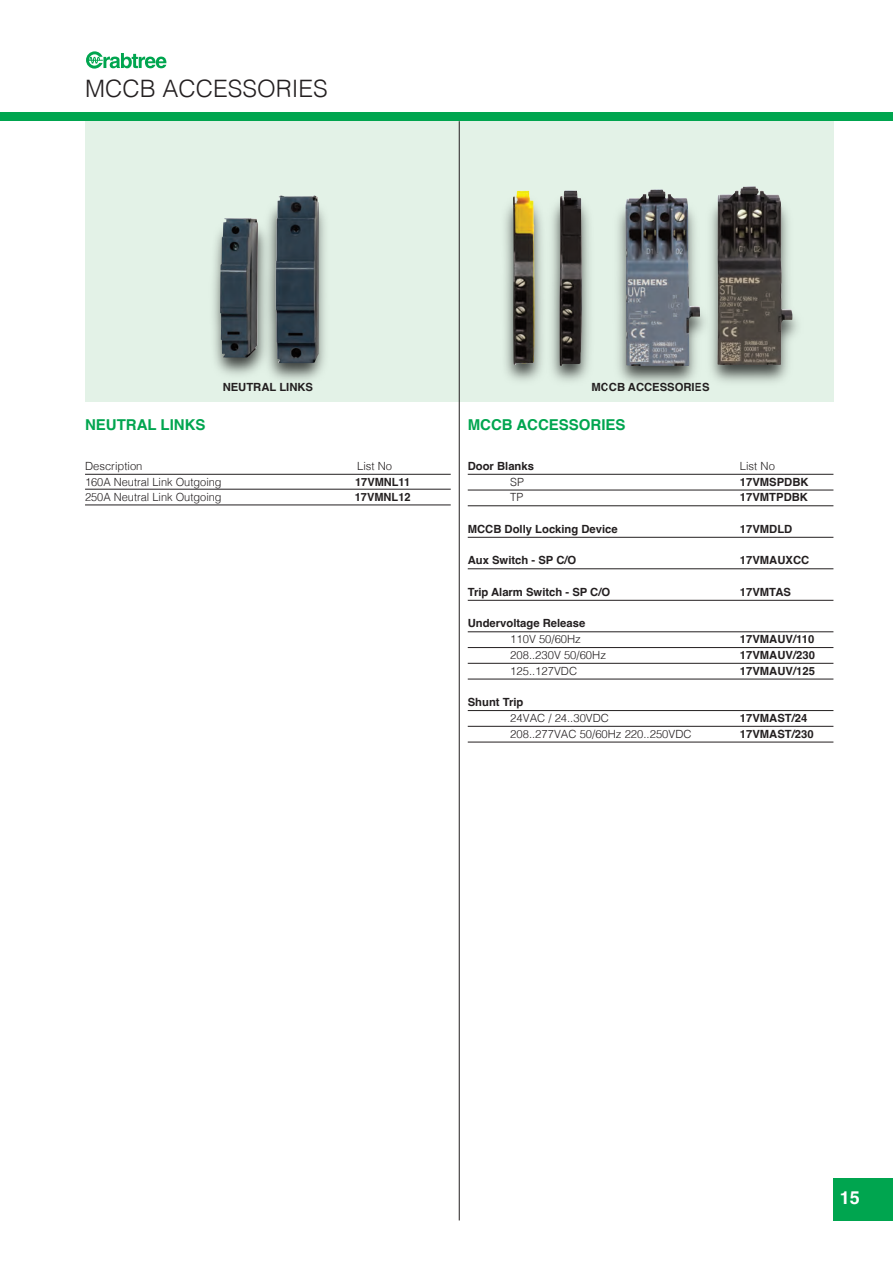
<style>
.page{position:relative;width:893px;height:1263px;background:#fff}
.page>*{position:absolute;margin:0;border:0;box-sizing:border-box;transform-origin:0 0}
.t1{font:300 24px "Helvetica";color:#231f20}
.t2{font:700 18px "Helvetica";color:#fff}
.t3{font:700 15px "Helvetica";color:#00a54f}
.t4{font:700 11.25px "Helvetica";color:#231f20}
.t5{font:300 11.25px "Helvetica";color:#231f20}
</style>
<div class="page">
<div style="left:0;top:113px;width:893px;height:8px;background:#00a54f"></div>
<svg style="left:86px;top:51px;width:80px;height:18px"></svg>
<div style="left:833px;top:1178px;width:60px;height:42px;background:#00a54f"></div>
<div style="left:85px;top:121px;width:748px;height:281px;background:#e3f2e7"></div>
<hr style="left:85px;top:474px;width:366px;height:1px;background:#231f20">
<hr style="left:85px;top:489px;width:366px;height:1px;background:#231f20">
<hr style="left:85px;top:505px;width:366px;height:1px;background:#231f20">
<hr style="left:468px;top:474px;width:365px;height:1px;background:#231f20">
<hr style="left:468px;top:490px;width:365px;height:1px;background:#231f20">
<hr style="left:468px;top:505px;width:365px;height:1px;background:#231f20">
<hr style="left:468px;top:537px;width:365px;height:1px;background:#231f20">
<hr style="left:468px;top:568px;width:365px;height:1px;background:#231f20">
<hr style="left:468px;top:600px;width:365px;height:1px;background:#231f20">
<hr style="left:468px;top:631px;width:365px;height:1px;background:#231f20">
<hr style="left:468px;top:647px;width:365px;height:1px;background:#231f20">
<hr style="left:468px;top:663px;width:365px;height:1px;background:#231f20">
<hr style="left:468px;top:679px;width:365px;height:1px;background:#231f20">
<hr style="left:468px;top:710px;width:365px;height:1px;background:#231f20">
<hr style="left:468px;top:726px;width:365px;height:1px;background:#231f20">
<hr style="left:468px;top:742px;width:365px;height:1px;background:#231f20">
<hr style="left:459px;top:121px;width:1px;height:1099px;background:#231f20">
<img style="left:504px;top:190px;width:31px;height:191px">
<img style="left:513px;top:191px;width:21px;height:174px">
<img style="left:535px;top:202px;width:161px;height:182px">
<img style="left:560px;top:190px;width:22px;height:176px">
<img style="left:625px;top:189px;width:71px;height:177px">
<img style="left:696px;top:206px;width:102px;height:177px">
<img style="left:717px;top:186px;width:75px;height:179px">
<img style="left:213px;top:209px;width:112px;height:172px">
<img style="left:220px;top:195px;width:99px;height:168px">
<h1 class="t1" style="left:85px;top:78px;width:244px">MCCB ACCESSORIES</h1>
<p class="t4" style="left:223px;top:383px;width:92px">NEUTRAL LINKS</p>
<p class="t4" style="left:591px;top:383px;width:120px">MCCB ACCESSORIES</p>
<h3 class="t3" style="left:85px;top:419px;width:122px">NEUTRAL LINKS</h3>
<p class="t5" style="left:85px;top:461px;width:59px">Description</p>
<p class="t5" style="left:357px;top:461px;width:37px">List No</p>
<p class="t5" style="left:85px;top:477px;width:138px">160A Neutral Link Outgoing</p>
<p class="t4" style="left:355px;top:477px;width:57px">17VMNL11</p>
<p class="t5" style="left:85px;top:493px;width:138px">250A Neutral Link Outgoing</p>
<p class="t4" style="left:355px;top:493px;width:57px">17VMNL12</p>
<h3 class="t3" style="left:468px;top:419px;width:159px">MCCB ACCESSORIES</h3>
<p class="t4" style="left:468px;top:461px;width:68px">Door Blanks</p>
<p class="t5" style="left:740px;top:461px;width:37px">List No</p>
<p class="t5" style="left:510px;top:477px;width:15px">SP</p>
<p class="t4" style="left:740px;top:477px;width:70px">17VMSPDBK</p>
<p class="t5" style="left:510px;top:493px;width:15px">TP</p>
<p class="t4" style="left:740px;top:493px;width:70px">17VMTPDBK</p>
<p class="t4" style="left:468px;top:524px;width:152px">MCCB Dolly Locking Device</p>
<p class="t4" style="left:740px;top:524px;width:54px">17VMDLD</p>
<p class="t4" style="left:468px;top:556px;width:110px">Aux Switch - SP C/O</p>
<p class="t4" style="left:740px;top:556px;width:71px">17VMAUXCC</p>
<p class="t4" style="left:468px;top:587px;width:144px">Trip Alarm Switch - SP C/O</p>
<p class="t4" style="left:740px;top:587px;width:53px">17VMTAS</p>
<p class="t4" style="left:468px;top:619px;width:119px">Undervoltage Release</p>
<p class="t5" style="left:510px;top:634px;width:72px">110V 50/60Hz</p>
<p class="t4" style="left:740px;top:634px;width:76px">17VMAUV/110</p>
<p class="t5" style="left:510px;top:650px;width:97px">208..230V 50/60Hz</p>
<p class="t4" style="left:740px;top:650px;width:77px">17VMAUV/230</p>
<p class="t5" style="left:510px;top:666px;width:68px">125..127VDC</p>
<p class="t4" style="left:740px;top:666px;width:77px">17VMAUV/125</p>
<p class="t4" style="left:468px;top:697px;width:57px">Shunt Trip</p>
<p class="t5" style="left:510px;top:713px;width:100px">24VAC / 24..30VDC</p>
<p class="t4" style="left:740px;top:713px;width:69px">17VMAST/24</p>
<p class="t5" style="left:510px;top:729px;width:183px">208..277VAC 50/60Hz 220..250VDC</p>
<p class="t4" style="left:740px;top:729px;width:75px">17VMAST/230</p>
<h2 class="t2" style="left:840px;top:1190px;width:22px">15</h2>
</div>
